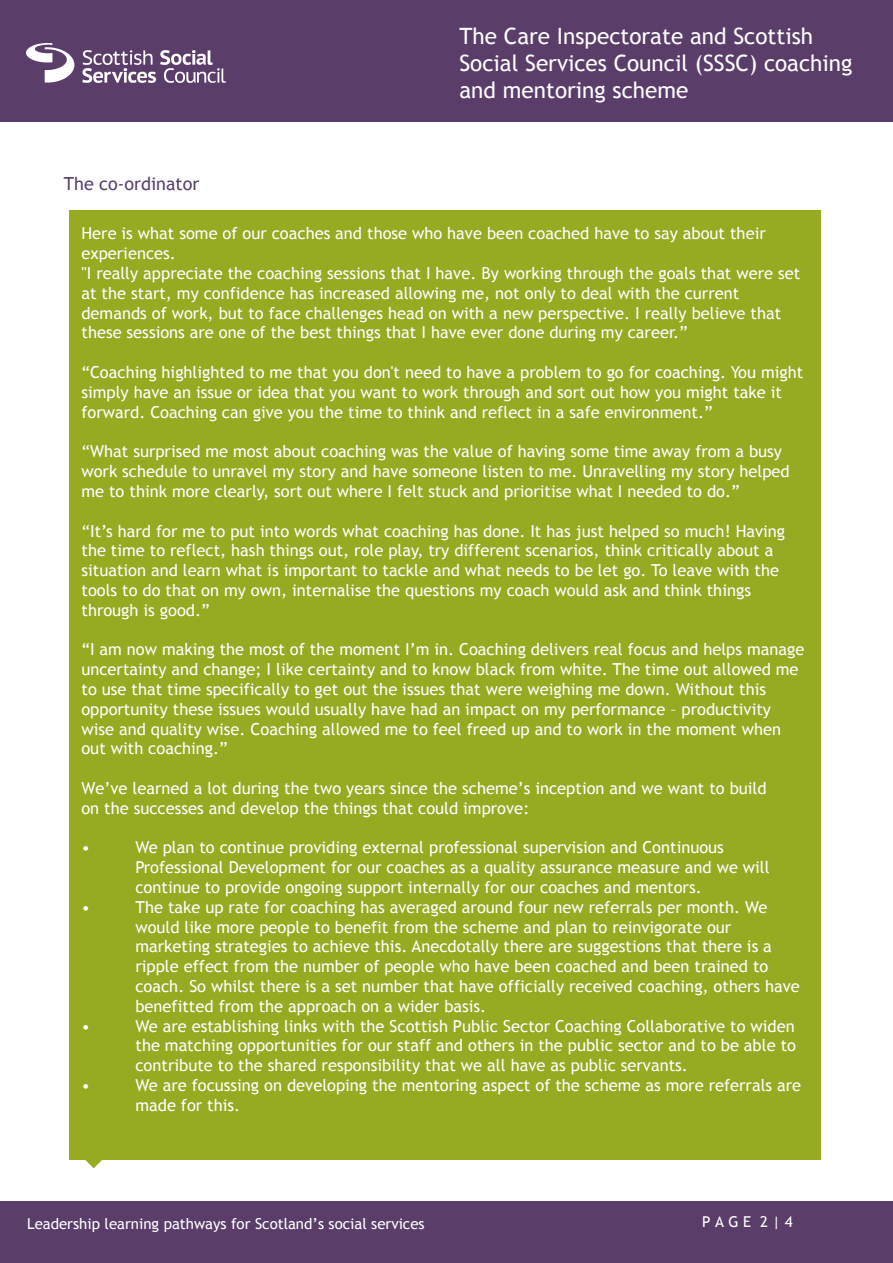
<style>
.page{position:relative;width:893px;height:1263px;background:#fff}
.page>*{position:absolute;margin:0;border:0;box-sizing:border-box;transform-origin:0 0}
.t1{font:22.5px/27px "Trebuchet MS";color:#fff}
.t2{font:18px "Trebuchet MS";color:#58426d}
.t3{font:16.5px/19.8px "Trebuchet MS";color:#fff}
.t4{font:15px "Trebuchet MS";color:#fff}
</style>
<div class="page">
<div style="left:0;top:1201px;width:893px;height:61px;background:#5b3d6a"></div>
<div style="left:0;top:0;width:893px;height:122px;background:#5b3d6a"></div>
<div style="left:69px;top:211px;width:752px;height:949px;background:#98a922"></div>
<svg style="left:85px;top:1160px;width:17px;height:8px"></svg>
<div style="left:28px;top:19px;width:182px;height:93px;background:#5b3d6a"></div>
<img style="left:26px;top:44px;width:199px;height:38px">
<p class="t2" style="left:64px;top:173px;width:137px">The co-ordinator</p>
<h1 class="t1" style="left:459px;top:23px;width:395px">The Care Inspectorate and Scottish<br>Social Services Council (SSSC) coaching and mentoring scheme</h1>
<p class="t3" style="left:81px;top:224px;width:720px">Here is what some of our coaches and those who have been coached have to say about their experiences.<br>"I really appreciate the coaching sessions that I have. By working through the goals that were set at the start, my confidence has increased allowing me, not only to deal with the current demands of work, but to face challenges head on with a new perspective. I really believe that these sessions are one of the best things that I have ever done during my career.”</p>
<p class="t3" style="left:81px;top:363px;width:723px">“Coaching highlighted to me that you don't need to have a problem to go for coaching. You might simply have an issue or idea that you want to work through and sort out how you might take it forward. Coaching can give you the time to think and reflect in a safe environment.”</p>
<p class="t3" style="left:81px;top:442px;width:710px">“What surprised me most about coaching was the value of having some time away from a busy work schedule to unravel my story and have someone listen to me. Unravelling my story helped me to think more clearly, sort out where I felt stuck and prioritise what I needed to do.”</p>
<p class="t3" style="left:81px;top:521px;width:705px">“It’s hard for me to put into words what coaching has done. It has just helped so much! Having the time to reflect, hash things out, role play, try different scenarios, think critically about a situation and learn what is important to tackle and what needs to be let go. To leave with the tools to do that on my own, internalise the questions my coach would ask and think things through is good.”</p>
<p class="t3" style="left:81px;top:640px;width:724px">“I am now making the most of the moment I’m in. Coaching delivers real focus and helps manage uncertainty and change; I like certainty and to know black from white. The time out allowed me to use that time specifically to get out the issues that were weighing me down. Without this opportunity these issues would usually have had an impact on my performance – productivity wise and quality wise. Coaching allowed me to feel freed up and to work in the moment when out with coaching.”</p>
<p class="t3" style="left:81px;top:778px;width:687px">We’ve learned a lot during the two years since the scheme’s inception and we want to build on the successes and develop the things that could improve:</p>
<p class="t3" style="left:81px;top:838px;width:10px">•</p>
<p class="t3" style="left:135px;top:838px;width:636px">We plan to continue providing external professional supervision and Continuous<br>Professional Development for our coaches as a quality assurance measure and we will continue to provide ongoing support internally for our coaches and mentors.</p>
<p class="t3" style="left:81px;top:897px;width:10px">•</p>
<p class="t3" style="left:135px;top:897px;width:666px">The take up rate for coaching has averaged around four new referrals per month. We would like more people to benefit from the scheme and plan to reinvigorate our marketing strategies to achieve this. Anecdotally there are suggestions that there is a ripple effect from the number of people who have been coached and been trained to coach. So whilst there is a set number that have officially received coaching, others have benefitted from the approach on a wider basis.</p>
<p class="t3" style="left:81px;top:1016px;width:10px">•</p>
<p class="t3" style="left:135px;top:1016px;width:662px;text-align:justify">We are establishing links with the Scottish Public Sector Coaching Collaborative to widen the matching opportunities for our staff and others in the public sector and to be able to contribute to the shared responsibility that we all have as public servants.</p>
<p class="t3" style="left:81px;top:1075px;width:10px">•</p>
<p class="t3" style="left:135px;top:1075px;width:667px">We are focussing on developing the mentoring aspect of the scheme as more referrals are made for this.</p>
<p class="t4" style="left:27px;top:1215px;width:399px">Leadership learning pathways for Scotland’s social services</p>
<p class="t4" style="left:702px;top:1212px;width:92px">PAGE 2| 4</p>
</div>
